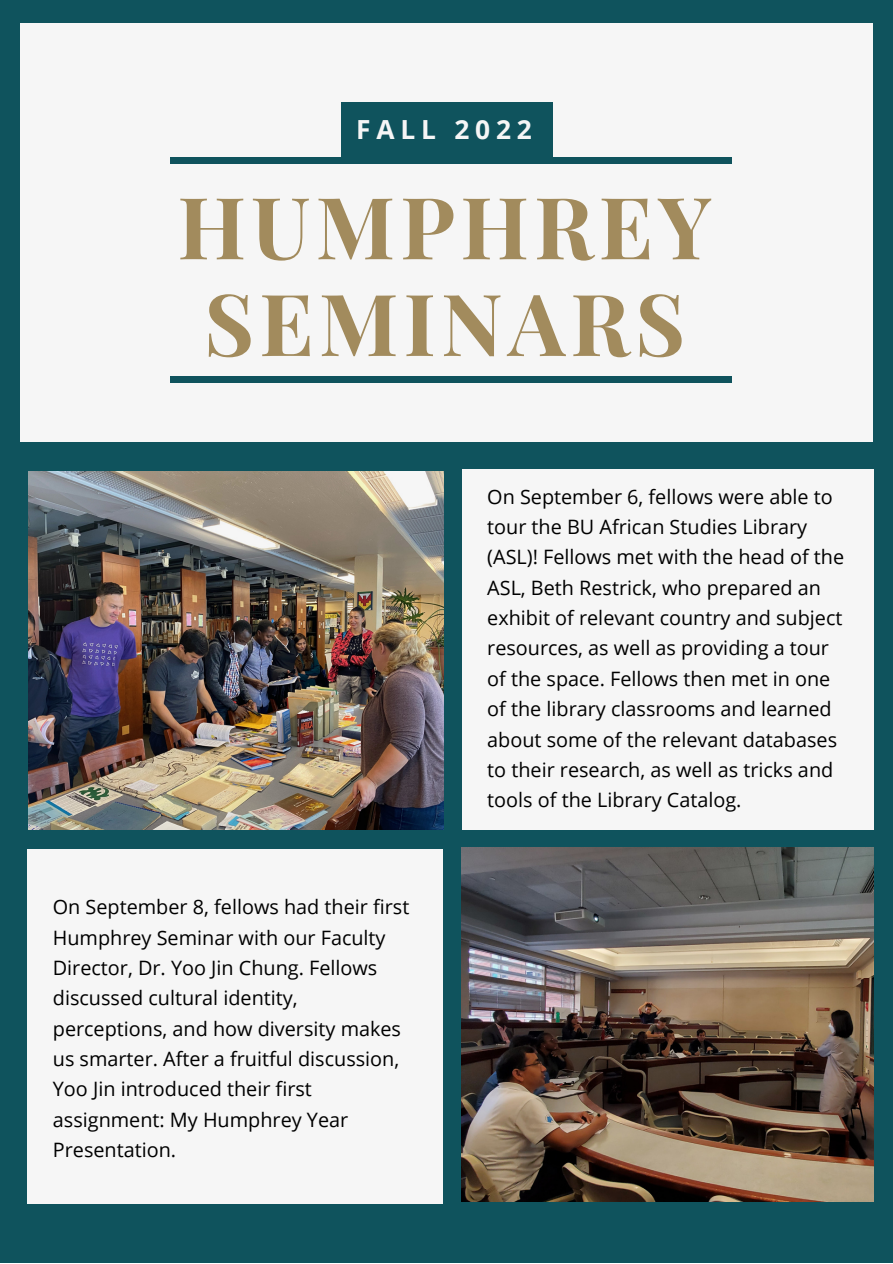
<style>
.page{position:relative;width:893px;height:1264px;background:#fff}
.page>*{position:absolute;margin:0;border:0;box-sizing:border-box;transform-origin:0 0}
.t1{font:700 85.8px/96.6px "Playfair Display";letter-spacing:.06em;color:#a28b5d;text-align:center}
.t2{font:700 26.25px "Open Sans";letter-spacing:.22em;color:#f6f6f6}
.t3{font:19.8px/30.3px "Open Sans";color:#000}
</style>
<div class="page">
<div style="left:0;top:0;width:892px;height:1262px;background:#0f535d"></div>
<div style="left:27px;top:849px;width:415px;height:354px;background:#f6f6f6"></div>
<div style="left:20px;top:23px;width:852px;height:418px;background:#f6f6f6"></div>
<div style="left:341px;top:103px;width:211px;height:58px;background:#0f535d"></div>
<div style="left:170px;top:157px;width:561px;height:6px;background:#0f535d"></div>
<div style="left:170px;top:377px;width:561px;height:6px;background:#0f535d"></div>
<div style="left:462px;top:469px;width:412px;height:360px;background:#f6f6f6"></div>
<img style="left:29px;top:471px;width:415px;height:359px">
<img style="left:461px;top:848px;width:412px;height:352px">
<h2 class="t2" style="left:356px;top:111px;width:177px">FALL 2022</h2>
<h1 class="t1" style="left:177px;top:175px;width:535px">HUMPHREY<br>SEMINARS</h1>
<p class="t3" style="left:53px;top:891px;width:358px">On September 8, fellows had their first<br>Humphrey Seminar with our Faculty<br>Director, Dr. Yoo Jin Chung. Fellows discussed cultural identity, perceptions, and how diversity makes us smarter. After a fruitful discussion,<br>Yoo Jin introduced their first assignment: My Humphrey Year<br>Presentation.</p>
<p class="t3" style="left:487px;top:481px;width:358px">On September 6, fellows were able to tour the BU African Studies Library (ASL)! Fellows met with the head of the ASL, Beth Restrick, who prepared an exhibit of relevant country and subject resources, as well as providing a tour of the space. Fellows then met in one of the library classrooms and learned about some of the relevant databases to their research, as well as tricks and tools of the Library Catalog.</p>
</div>
